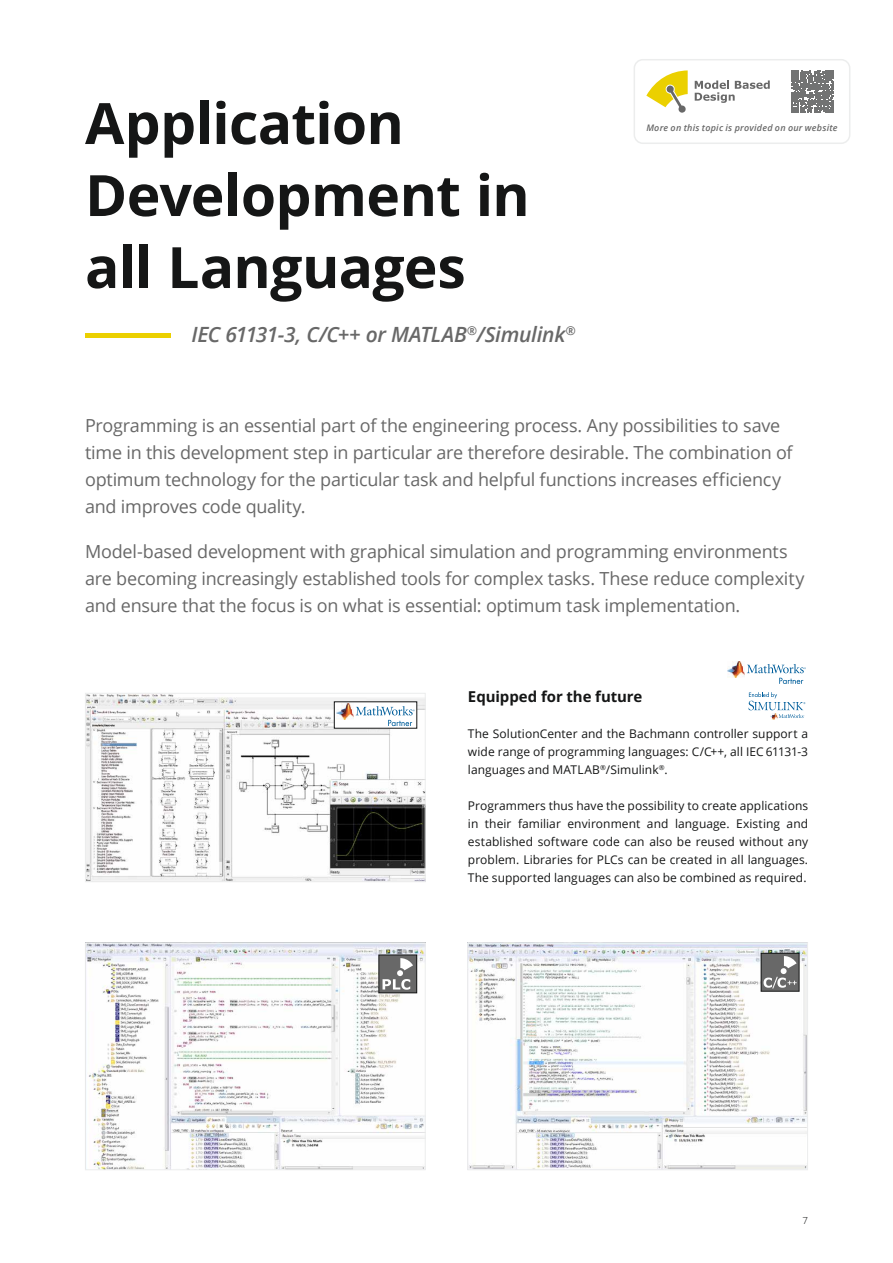
<style>
.page{position:relative;width:893px;height:1263px;background:#fff}
.page>*{position:absolute;margin:0;border:0;box-sizing:border-box;transform-origin:0 0}
.t1{font:700 57px/72px "Open Sans";letter-spacing:-.01em;color:#151616}
.t2{font:italic 600 21px "Open Sans";letter-spacing:-.015em;color:#686868}
.t3{font:18px/27px "Open Sans";letter-spacing:-.015em;color:#686868}
.t4{font:700 15px "Open Sans";letter-spacing:-.005em;color:#151616}
.t5{font:12px/18px "Open Sans";letter-spacing:.005em;color:#151616;text-align:justify}
.t6{font:300 9.75px "Open Sans";color:#151616}
.t7{font:italic 600 9px "Open Sans";letter-spacing:.025em;color:#686868}
</style>
<div class="page">
<svg style="left:695px;top:80px;width:75px;height:23px"></svg>
<svg style="left:646px;top:70px;width:42px;height:43px"></svg>
<div style="left:634px;top:59px;width:216px;height:85px;border:2px solid #eceded;border-radius:9px"></div>
<svg style="left:748px;top:692px;width:57px;height:28px"></svg>
<svg style="left:728px;top:662px;width:78px;height:22px"></svg>
<hr style="left:85px;top:333px;width:85px;height:4px;background:#ebd000">
<img style="left:87px;top:695px;width:337px;height:185px">
<div style="left:85px;top:693px;width:341px;height:189px;border:1px solid #eceded"></div>
<svg style="left:336px;top:704px;width:79px;height:22px"></svg>
<img style="left:469px;top:944px;width:337px;height:224px">
<div style="left:467px;top:942px;width:341px;height:228px;border:1px solid #eceded"></div>
<div style="left:761px;top:953px;width:38px;height:38px;background:#686868"></div>
<svg style="left:763px;top:956px;width:34px;height:32px"></svg>
<div style="left:761px;top:953px;width:38px;height:38px;border:1px solid #151616"></div>
<img style="left:87px;top:944px;width:337px;height:224px">
<div style="left:85px;top:942px;width:341px;height:228px;border:1px solid #eceded"></div>
<div style="left:379px;top:955px;width:38px;height:38px;background:#686868"></div>
<svg style="left:383px;top:958px;width:30px;height:32px"></svg>
<div style="left:379px;top:955px;width:38px;height:38px;border:1px solid #151616"></div>
<svg style="left:791px;top:70px;width:42px;height:43px;background:#868686"></svg>
<h1 class="t1" style="left:85px;top:86px;width:446px">Application<br>Development in all Languages</h1>
<p class="t2" style="left:191px;top:320px;width:386px">IEC 61131-3, C/C++ or MATLAB<sup>®</sup>/Simulink<sup>®</sup></p>
<p class="t7" style="left:646px;top:122px;width:193px">More on this topic is provided on our website</p>
<p class="t3" style="left:85px;top:412px;width:709px">Programming is an essential part of the engineering process. Any possibilities to save time in this development step in particular are therefore desirable. The combination of optimum technology for the particular task and helpful functions increases efficiency and improves code quality.</p>
<p class="t3" style="left:85px;top:538px;width:721px">Model-based development with graphical simulation and programming environments are becoming increasingly established tools for complex tasks. These reduce complexity and ensure that the focus is on what is essential: optimum task implementation.</p>
<p class="t4" style="left:468px;top:686px;width:176px">Equipped for the future</p>
<p class="t5" style="left:468px;top:724px;width:342px">The SolutionCenter and the Bachmann controller support a wide range of programming languages: C/C++, all IEC 61131-3 languages and MATLAB<sup>®</sup>/Simulink<sup>®</sup>.</p>
<p class="t5" style="left:468px;top:796px;width:342px">Programmers thus have the possibility to create applications in their familiar environment and language. Existing and established software code can also be reused without any problem. Libraries for PLCs can be created in all languages.<br>The supported languages can also be combined as required.</p>
<p class="t6" style="left:802px;top:1214px;width:7px">7</p>
</div>
